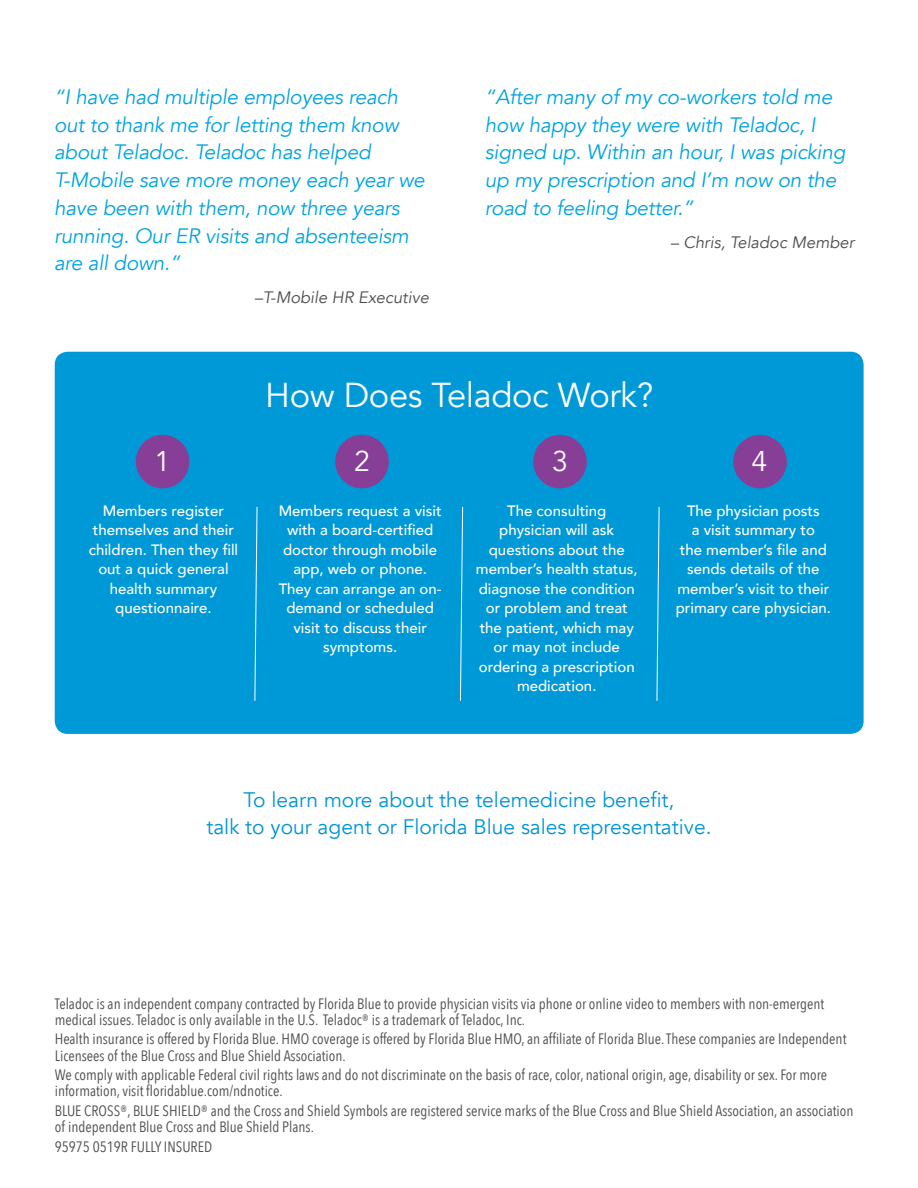
<style>
.page{position:relative;width:918px;height:1188px;background:#fff}
.page>*{position:absolute;margin:0;border:0;box-sizing:border-box;transform-origin:0 0}
.green_headline{font:34.5px "Avenir";letter-spacing:-.01em;color:#fff}
.green_headline-2{font:28.5px "Avenir";color:#fff}
.subhead{font:21px/27px "Avenir";color:#0095d2;text-align:center}
.subhead-2{font:italic 20.85px/27.8px "Avenir";letter-spacing:-.01em;color:#00a4de}
.subhead-3{font:italic 16.5px "Avenir";color:#4b4c4d}
.t1{font:15px/16.2px "Avenir Next Condensed";color:#4b4c4d}
.bullets{font:500 15px/19.5px "Avenir";color:#fff;text-align:center}
</style>
<div class="page">
<div style="left:55px;top:352px;width:809px;height:382px;background:#0099d8;border-radius:13px"></div>
<div style="left:136px;top:435px;width:53px;height:53px;background:#873e97;border-radius:50%"></div>
<div style="left:335px;top:435px;width:54px;height:53px;background:#873e97;border-radius:50%"></div>
<div style="left:533px;top:435px;width:54px;height:53px;background:#873e97;border-radius:50%"></div>
<div style="left:733px;top:435px;width:54px;height:53px;background:#873e97;border-radius:50%"></div>
<svg style="left:254px;top:506px;width:4px;height:195px"></svg>
<svg style="left:460px;top:506px;width:3px;height:195px"></svg>
<svg style="left:656px;top:506px;width:4px;height:195px"></svg>
<p class="subhead-2" style="left:54px;top:83px;width:372px">“I have had multiple employees reach out to thank me for letting them know about Teladoc. Teladoc has helped T-Mobile save more money each year we have been with them, now three years running. Our ER visits and absenteeism are all down.”</p>
<p class="subhead-3" style="left:255px;top:287px;width:176px">–T-Mobile HR Executive</p>
<p class="subhead-2" style="left:485px;top:83px;width:362px">“After many of my co-workers told me how happy they were with Teladoc, I signed up. Within an hour, I was picking up my prescription and I’m now on the road to feeling better.”</p>
<p class="subhead-3" style="left:671px;top:232px;width:185px">– Chris, Teladoc Member</p>
<p class="green_headline" style="left:265px;top:374px;width:390px">How Does Teladoc Work?</p>
<p class="green_headline-2" style="left:155px;top:445px;width:17px">1</p>
<p class="green_headline-2" style="left:354px;top:445px;width:17px">2</p>
<p class="green_headline-2" style="left:552px;top:445px;width:17px">3</p>
<p class="green_headline-2" style="left:752px;top:445px;width:17px">4</p>
<p class="bullets" style="left:89px;top:500px;width:151px">Members register themselves and their children. Then they fill out a quick general health summary questionnaire.</p>
<p class="bullets" style="left:279px;top:500px;width:164px">Members request a visit with a board-certified doctor through mobile app, web or phone.<br>They can arrange an on&shy;demand or scheduled visit to discuss their symptoms.</p>
<p class="bullets" style="left:476px;top:500px;width:163px">The consulting physician will ask questions about the member’s health status, diagnose the condition or problem and treat the patient, which may or may not include ordering a prescription medication.</p>
<p class="bullets" style="left:676px;top:500px;width:157px">The physician posts<br>a visit summary to<br>the member’s file and sends details of the member’s visit to their primary care physician.</p>
<p class="subhead" style="left:206px;top:787px;width:507px">To learn more about the telemedicine benefit,<br>talk to your agent or Florida Blue sales representative.</p>
<p class="t1" style="left:55px;top:995px;width:771px">Teladoc is an independent company contracted by Florida Blue to provide physician visits via phone or online video to members with non-emergent medical issues. Teladoc is only available in the U.S. Teladoc® is a trademark of Teladoc, Inc.</p>
<p class="t1" style="left:55px;top:1030px;width:793px">Health insurance is offered by Florida Blue. HMO coverage is offered by Florida Blue HMO, an affiliate of Florida Blue. These companies are Independent<br>Licensees of the Blue Cross and Blue Shield Association.</p>
<p class="t1" style="left:55px;top:1066px;width:774px">We comply with applicable Federal civil rights laws and do not discriminate on the basis of race, color, national origin, age, disability or sex. For more information, visit floridablue.com/ndnotice.</p>
<p class="t1" style="left:55px;top:1102px;width:800px">BLUE CROSS®, BLUE SHIELD® and the Cross and Shield Symbols are registered service marks of the Blue Cross and Blue Shield Association, an association of independent Blue Cross and Blue Shield Plans.</p>
<p class="t1" style="left:55px;top:1138px;width:159px">95975 0519R FULLY INSURED</p>
</div>
